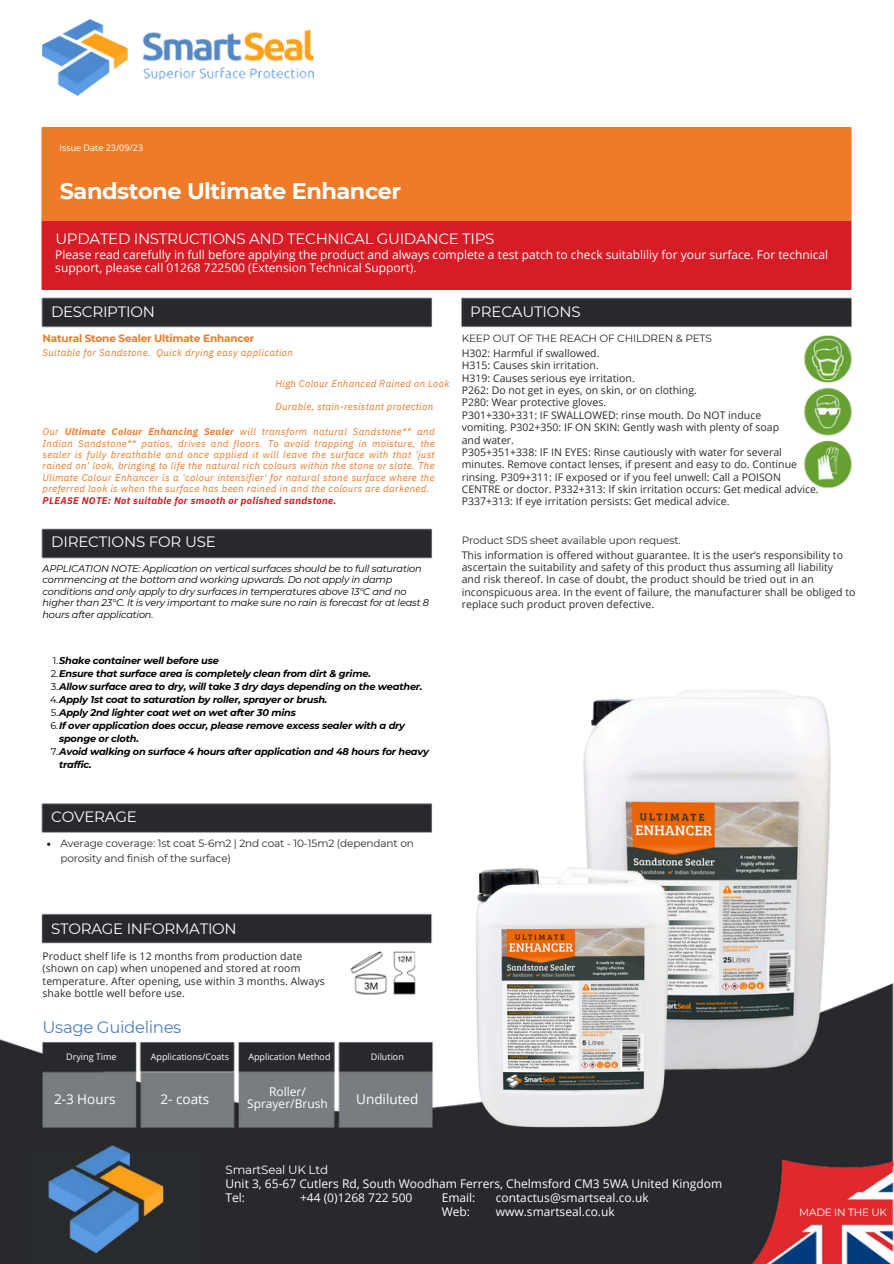
<style>
.page{position:relative;width:894px;height:1264px;background:#fff}
.page>*{position:absolute;margin:0;border:0;box-sizing:border-box;transform-origin:0 0}
.t1{font:700 22.5px "Montserrat";letter-spacing:-.02em;color:#fff}
.t2{font:16.5px "Montserrat";letter-spacing:-.02em;color:#4f80bc}
.t3{font:15px "Montserrat";letter-spacing:-.02em;color:#fff}
.t4{font:13.5px "Open Sans";color:#fff}
.t5{font:12px/13.5px "Open Sans";color:#fff}
.t6{font:10.5px/12.3px "Open Sans";letter-spacing:.005em;color:#282b2e}
.t7{font:10.5px/14.7px "Montserrat";letter-spacing:-.01em;color:#282b2e}
.t8{font:700 10.5px "Montserrat";letter-spacing:-.02em;color:#ef7b28}
.t9{font:10.5px "Montserrat";letter-spacing:-.02em;color:#fff}
.t10{font:italic 9.75px/11.4px "IBM Plex Sans";letter-spacing:.035em;color:#ef7b28;text-align:justify}
.t11{font:italic 700 9.75px/13px "Montserrat";letter-spacing:-.02em;color:#000}
.t12{font:italic 9.75px/11.4px "Montserrat";letter-spacing:-.02em;color:#000}
.t13{font:italic 700 9.75px "IBM Plex Sans";letter-spacing:.035em;color:#d71c25}
.t14{font:9px "Open Sans";color:#fff}
.s1{font-weight:700}
.s2{font-weight:400;font-style:normal}
.s3{font-family:"Montserrat"}
</style>
<div class="page">
<img style="left:41px;top:127px;width:811px;height:706px">
<img style="left:0;top:913px;width:893px;height:350px">
<img style="left:566px;top:663px;width:299px;height:437px">
<img style="left:464px;top:852px;width:212px;height:296px">
<div style="left:43px;top:128px;width:807px;height:93px;background:#ef7b28"></div>
<div style="left:43px;top:221px;width:807px;height:68px;background:#d71c25"></div>
<img style="left:43px;top:19px;width:271px;height:77px">
<img style="left:0;top:1083px;width:226px;height:180px">
<svg style="left:47px;top:842px;width:3px;height:4px"></svg>
<h4 class="t14" style="left:60px;top:141px;width:85px">Issue Date 23/09/23</h4>
<h5 class="t1" style="left:60px;top:177px;width:343px">Sandstone Ultimate Enhancer</h5>
<p class="t3" style="left:55px;top:230px;width:440px">UPDATED INSTRUCTIONS AND TECHNICAL GUIDANCE TIPS</p>
<p class="t5" style="left:55px;top:247px;width:774px">Please read carefully in full before applying the product and always complete a test patch to check suitabliliy for your surface. For technical support, please call 01268 722500 (Extension Technical Support).</p>
<p class="t3" style="left:51px;top:302px;width:105px">DESCRIPTION</p>
<h2 class="t8" style="left:43px;top:331px;width:213px">Natural Stone Sealer Ultimate Enhancer</h2>
<p class="t10" style="left:43px;top:346px;width:252px">Suitable for Sandstone. Quick drying easy application</p>
<p class="t10" style="left:275px;top:378px;width:175px">High Colour Enhanced Rained on Look</p>
<p class="t10" style="left:275px;top:400px;width:159px">Durable, stain-resistant protection</p>
<p class="t10" style="left:43px;top:426px;width:393px">Our <span class="s1">Ultimate Colour Enhancing Sealer</span> will transform natural Sandstone** and Indian Sandstone** patios, drives and floors. To avoid trapping in moisture, the sealer is fully breathable and once applied it will leave the surface with that 'just rained on' look, bringing to life the natural rich colours within the stone or slate. The Ulimate Colour Enhancer is a 'colour intensifier' for natural stone surface where the preferred look is when the surface has been rained in and the colours are darkened.</p>
<h2 class="t13" style="left:43px;top:493px;width:295px">PLEASE NOTE: Not suitable for smooth or polished sandstone.</h2>
<p class="t3" style="left:51px;top:533px;width:166px">DIRECTIONS FOR USE</p>
<p class="t12" style="left:43px;top:563px;width:388px">APPLICATION NOTE: Application on vertical surfaces should be to full saturation commencing at the bottom and working upwards. Do not apply in damp conditions and only apply to dry surfaces in temperatures above 13°C and no higher than 23°C. It is very important to make sure no rain is forecast for at least 8 hours after application.</p>
<p class="t11" style="left:53px;top:654px;width:167px"><span class="s2">1.</span>Shake container well before use</p>
<p class="t11" style="left:51px;top:667px;width:321px"><span class="s2">2.</span>Ensure that surface area is completely clean from dirt &amp; grime.</p>
<h2 class="t11" style="left:51px;top:680px;width:373px"><span class="s2">3.</span>Allow surface area to dry, will take 3 dry days depending on the weather.</h2>
<p class="t11" style="left:50px;top:693px;width:279px"><span class="s2">4.</span>Apply 1st coat to saturation by roller, sprayer or brush.</p>
<h3 class="t11" style="left:51px;top:706px;width:246px"><span class="s2">5.</span>Apply 2nd lighter coat wet on wet after 30 mins</h3>
<p class="t11" style="left:59px;top:719px;width:347px;text-indent:-9px"><span class="s2">6.</span>If over application does occur, please remove excess sealer with a dry sponge or cloth.</p>
<p class="t11" style="left:59px;top:745px;width:371px;text-indent:-8px"><span class="s2">7.</span>Avoid walking on surface 4 hours after application and 48 hours for heavy traffic.</p>
<p class="t3" style="left:470px;top:302px;width:112px">PRECAUTIONS</p>
<p class="t7" style="left:461px;top:331px;width:251px">KEEP OUT OF THE REACH OF CHILDREN &amp; PETS</p>
<p class="t6" style="left:461px;top:346px;width:358px">H302: Harmful if swallowed.<br>H315: Causes skin irritation.<br>H319: Causes serious eye irritation.<br>P262: Do not get in eyes, on skin, or on clothing.<br>P280: Wear protective gloves.<br>P301+330+331: IF SWALLOWED: rinse mouth. Do NOT induce<br>vomiting. P302+350: IF ON SKIN: Gently wash with plenty of soap<br>and water.<br>P305+351+338: IF IN EYES: Rinse cautiously with water for several minutes. Remove contact lenses, if present and easy to do. Continue rinsing. P309+311: IF exposed or if you feel unwell: Call a POISON CENTRE or doctor. P332+313: If skin irritation occurs: Get medical advice.<br>P337+313: If eye irritation persists: Get medical advice.</p>
<h2 class="t7" style="left:461px;top:533px;width:220px">Product SDS sheet available upon request.</h2>
<p class="t6" style="left:461px;top:548px;width:395px">This information is offered without guarantee. It is the user’s responsibility to ascertain the suitability and safety of this product thus assuming all liability<br>and risk thereof. In case of doubt, the product should be tried out in an inconspicuous area. In the event of failure, the manufacturer shall be obliged to replace such product proven defective.</p>
<p class="t3" style="left:51px;top:807px;width:87px">COVERAGE</p>
<h5 class="t7" style="left:60px;top:836px;width:355px">Average coverage: 1st coat 5-6m2 | 2nd coat - 10-15m2 (dependant on porosity and finish of the surface)</h5>
<p class="t3" style="left:51px;top:919px;width:187px">STORAGE INFORMATION</p>
<p class="t6" style="left:43px;top:949px;width:284px">Product shelf life is 12 months from production date (shown on cap) when unopened and stored at room temperature. After opening, use within 3 months. Always shake bottle well before use.</p>
<p class="t2" style="left:43px;top:1017px;width:140px">Usage Guidelines</p>
<p class="t14" style="left:66px;top:1050px;width:52px">Drying Time</p>
<h4 class="t14" style="left:151px;top:1050px;width:80px">Applications/Coats</h4>
<p class="t14" style="left:248px;top:1050px;width:84px">Application Method</p>
<h5 class="t14" style="left:371px;top:1050px;width:35px">Dilution</h5>
<h4 class="t4" style="left:54px;top:1089px;width:63px">2-3 Hours</h4>
<h5 class="t4" style="left:160px;top:1089px;width:50px">2- coats</h5>
<h5 class="t5" style="left:247px;top:1085px;width:82px;line-height:12px;text-align:center">Roller/<br>Sprayer/Brush</h5>
<h5 class="t4" style="left:356px;top:1089px;width:64px">Undiluted</h5>
<p class="t5" style="left:225px;top:1161px;width:498px;line-height:14.7px"><span class="s3">SmartSeal UK Ltd<br></span>Unit 3, 65-67 Cutlers Rd, South Woodham Ferrers, Chelmsford CM3 5WA United Kingdom</p>
<p class="t5" style="left:225px;top:1190px;width:21px">Tel:</p>
<p class="t5" style="left:300px;top:1190px;width:114px">+44 (0)1268 722 500</p>
<p class="t5" style="left:441px;top:1190px;width:35px">Email:<br>Web:</p>
<h2 class="t5" style="left:495px;top:1190px;width:154px">contactus@smartseal.co.uk www.smartseal.co.uk</h2>
<p class="t9" style="left:799px;top:1205px;width:89px">MADE IN THE UK</p>
</div>
